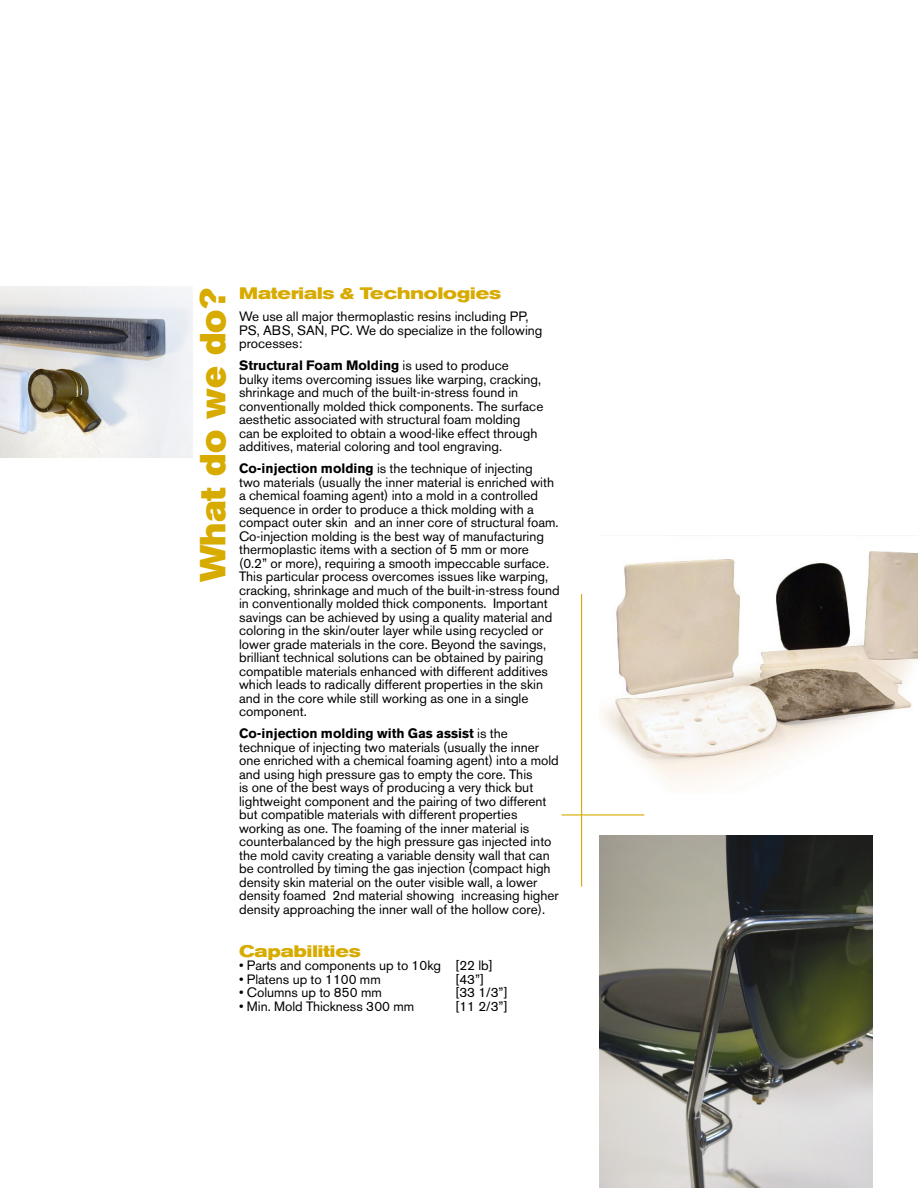
<style>
.page{position:relative;width:918px;height:1188px;background:#fff}
.page>*{position:absolute;margin:0;border:0;box-sizing:border-box;transform-origin:0 0}
.t1{font:36px "Akzidenz Grotesk BE Super";color:#d8ab00}
.t2{font:700 expanded 16.5px "Akzidenz Grotesk BE";color:#d8ab00}
.t3{font:13.5px/13.5px "Akzidenz Grotesk BE";color:#000}
.s1{font-weight:700}
</style>
<div class="page">
<img style="left:602px;top:535px;width:316px;height:255px">
<hr style="left:562px;top:814px;width:82px;height:2px;background:#d8ab00">
<img style="left:0;top:287px;width:193px;height:171px">
<img style="left:600px;top:836px;width:272px;height:352px">
<hr style="left:581px;top:594px;width:1px;height:293px;background:#d8ab00">
<h1 class="t1" style="left:192px;top:582px;width:296px;rotate:-90deg">What do we do?</h1>
<p class="t2" style="left:239px;top:284px;width:264px">Materials &amp; Technologies</p>
<p class="t3" style="left:239px;top:310px;width:305px">We use all major thermoplastic resins including PP,<br>PS, ABS, SAN, PC. We do specialize in the following processes:</p>
<p class="t3" style="left:239px;top:359px;width:306px"><span class="s1">Structural Foam Molding</span> is used to produce<br>bulky items overcoming issues like warping, cracking, shrinkage and much of the built-in-stress found in conventionally molded thick components. The surface aesthetic associated with structural foam molding can be exploited to obtain a wood-like effect through additives, material coloring and tool engraving.</p>
<p class="t3" style="left:239px;top:462px;width:322px"><span class="s1">Co-injection molding</span> is the technique of injecting<br>two materials (usually the inner material is enriched with a chemical foaming agent) into a mold in a controlled sequence in order to produce a thick molding with a compact outer skin and an inner core of structural foam.<br>Co-injection molding is the best way of manufacturing thermoplastic items with a section of 5 mm or more (0.2” or more), requiring a smooth impeccable surface.<br>This particular process overcomes issues like warping, cracking, shrinkage and much of the built-in-stress found in conventionally molded thick components. Important savings can be achieved by using a quality material and coloring in the skin/outer layer while using recycled or lower grade materials in the core. Beyond the savings, brilliant technical solutions can be obtained by pairing compatible materials enhanced with different additives which leads to radically different properties in the skin and in the core while still working as one in a single component.</p>
<p class="t3" style="left:239px;top:727px;width:321px"><span class="s1">Co-injection molding with Gas assist</span> is the technique of injecting two materials (usually the inner one enriched with a chemical foaming agent) into a mold and using high pressure gas to empty the core. This<br>is one of the best ways of producing a very thick but lightweight component and the pairing of two different but compatible materials with different properties working as one. The foaming of the inner material is counterbalanced by the high pressure gas injected into the mold cavity creating a variable density wall that can be controlled by timing the gas injection (compact high density skin material on the outer visible wall, a lower density foamed 2nd material showing increasing higher density approaching the inner wall of the hollow core).</p>
<p class="t2" style="left:239px;top:942px;width:123px">Capabilities</p>
<p class="t3" style="left:239px;top:959px;width:255px">• Parts and components up to 10kg [22 lb]</p>
<p class="t3" style="left:239px;top:973px;width:143px">• Platens up to 1100 mm</p>
<p class="t3" style="left:455px;top:973px;width:31px">[43”]</p>
<p class="t3" style="left:239px;top:986px;width:144px">• Columns up to 850 mm</p>
<p class="t3" style="left:455px;top:986px;width:54px">[33 1/3”]</p>
<p class="t3" style="left:239px;top:1000px;width:177px">• Min. Mold Thickness 300 mm</p>
<p class="t3" style="left:455px;top:1000px;width:54px">[11 2/3”]</p>
</div>
